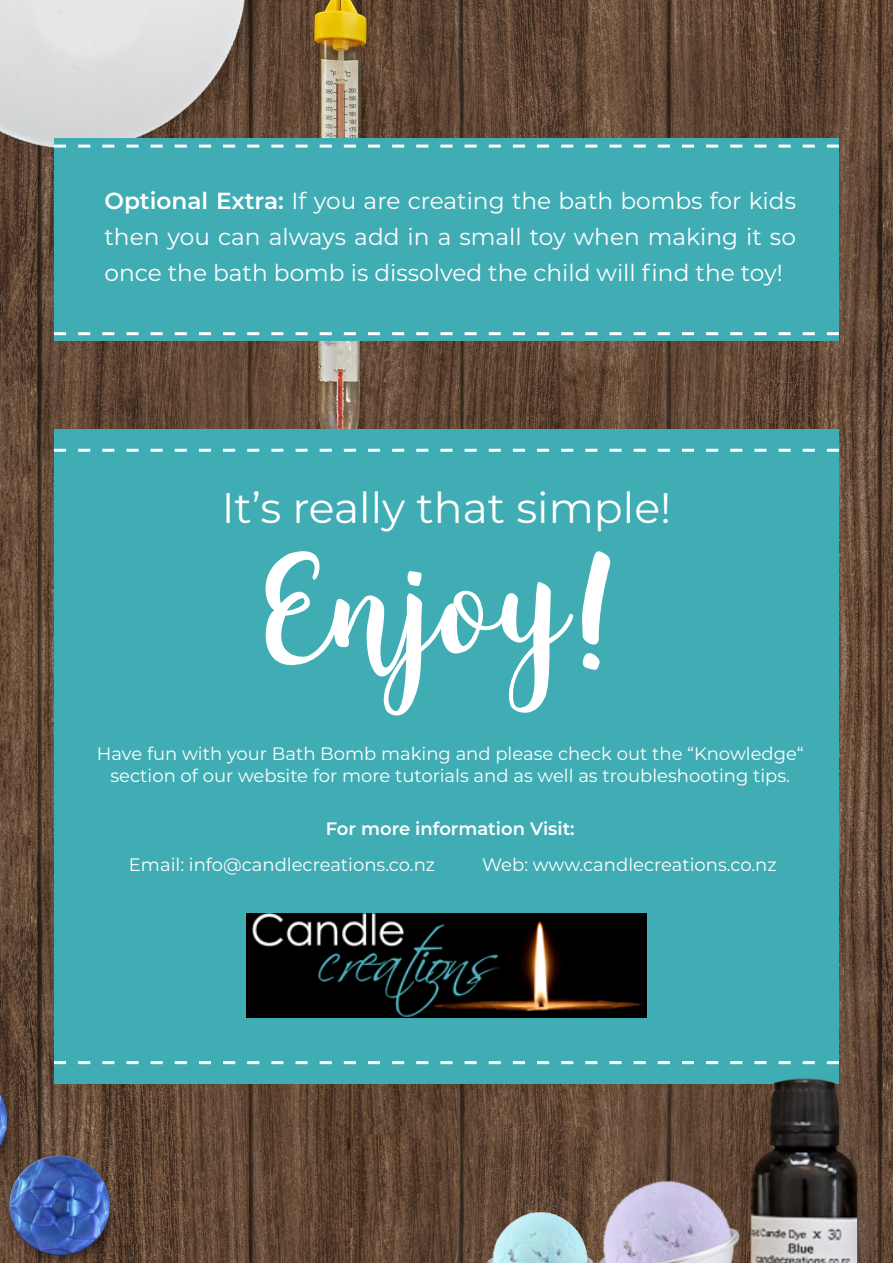
<style>
.page{position:relative;width:893px;height:1263px;background:#fff}
.page>*{position:absolute;margin:0;border:0;box-sizing:border-box;transform-origin:0 0}
.t1{font:122.85px "King Basil Lite";color:#fff}
.t2{font:42.6px "Montserrat";color:#fff}
.t3{font:23.25px/36px "Montserrat";color:#fff;text-align:justify}
.t4{font:18px/21.6px "Montserrat";color:#fff;text-align:center}
.t5{font:600 18px "Montserrat";color:#fff}
.s1{font-weight:600}
</style>
<div class="page">
<img style="left:0;top:0;width:893px;height:1263px">
<img style="left:287px;top:0;width:135px;height:429px">
<img style="left:0;top:0;width:360px;height:235px">
<div style="left:54px;top:139px;width:785px;height:202px;background:#40adb4"></div>
<svg style="left:54px;top:145px;width:785px;height:3px"></svg>
<svg style="left:54px;top:332px;width:785px;height:3px"></svg>
<div style="left:54px;top:429px;width:785px;height:654px;background:#40adb4"></div>
<svg style="left:54px;top:449px;width:785px;height:3px"></svg>
<svg style="left:60px;top:1061px;width:632px;height:3px"></svg>
<img style="left:247px;top:913px;width:399px;height:104px">
<img style="left:549px;top:1128px;width:143px;height:135px">
<img style="left:428px;top:1134px;width:199px;height:129px">
<img style="left:0;top:1104px;width:162px;height:159px">
<img style="left:0;top:1061px;width:60px;height:151px">
<img style="left:692px;top:979px;width:201px;height:284px">
<p class="t3" style="left:104px;top:182px;width:693px"><span class="s1">Optional Extra:</span> If you are creating the bath bombs for kids then you can always add in a small toy when making it so once the bath bomb is dissolved the child will find the toy!</p>
<p class="t2" style="left:222px;top:478px;width:451px">It’s really that simple!</p>
<p class="t1" style="left:265px;top:523px;width:365px">Enjoy!</p>
<p class="t4" style="left:97px;top:742px;width:708px">Have fun with your Bath Bomb making and please check out the “Knowledge“ section of our website for more tutorials and as well as troubleshooting tips.</p>
<p class="t5" style="left:326px;top:816px;width:250px">For more information Visit:</p>
<p class="t4" style="left:129px;top:853px;width:308px">Email: info@candlecreations.co.nz</p>
<p class="t4" style="left:482px;top:853px;width:296px">Web: www.candlecreations.co.nz</p>
</div>
